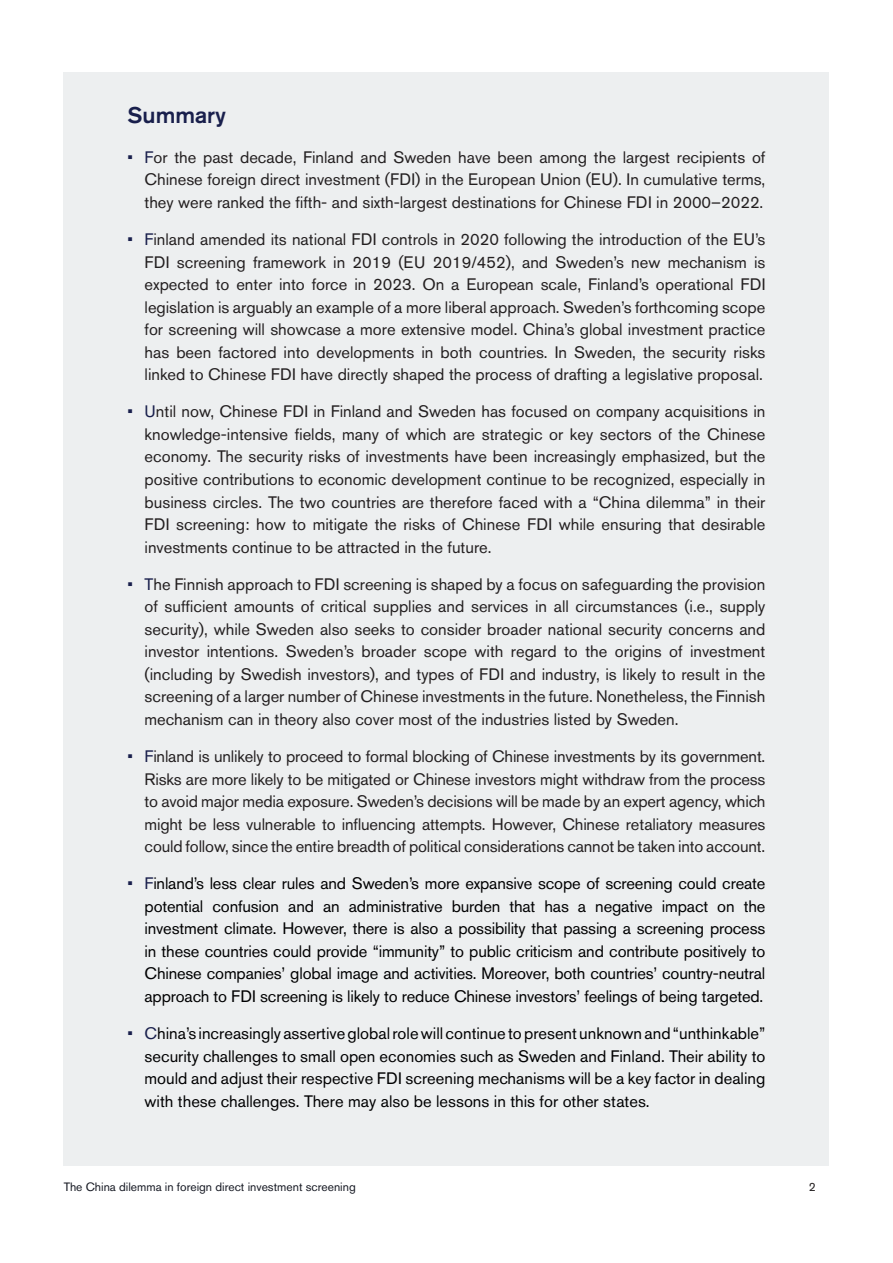
<style>
.page{position:relative;width:893px;height:1263px;background:#fff}
.page>*{position:absolute;margin:0;border:0;box-sizing:border-box;transform-origin:0 0}
.Rubrik_2{font:500 22.5px "Akzidenz Grotesk BE";color:#191f4c}
.t1{font:16.5px/22.5px "Akzidenz Grotesk BE";color:#231f20;text-align:justify}
.t2{font:16.5px/22.5px "Akzidenz Grotesk BE";letter-spacing:-.01em;color:#000001;text-align:justify}
.t3{font:12px "Akzidenz Grotesk BE";color:#161923}
.t4{font:12px "Akzidenz Grotesk BE";color:#231f20}
.s1{color:#191f4c}
</style>
<div class="page">
<div style="left:64px;top:72px;width:765px;height:1094px;background:#edeff0"></div>
<p class="Rubrik_2" style="left:128px;top:102px;width:100px">Summary</p>
<p class="t1" style="left:145px;top:146px;width:622px;text-indent:-17px"><span class="s1">• F</span>or the past decade, Finland and Sweden have been among the largest recipients of Chinese foreign direct investment (FDI) in the European Union (EU). In cumulative terms, they were ranked the fifth- and sixth-largest destinations for Chinese FDI in 2000–2022.</p>
<p class="t1" style="left:145px;top:228px;width:622px;text-indent:-17px"><span class="s1">• F</span>inland amended its national FDI controls in 2020 following the introduction of the EU’s FDI screening framework in 2019 (EU 2019/452), and Sweden’s new mechanism is expected to enter into force in 2023. On a European scale, Finland’s operational FDI legislation is arguably an example of a more liberal approach. Sweden’s forthcoming scope for screening will showcase a more extensive model. China’s global investment practice has been factored into developments in both countries. In Sweden, the security risks linked to Chinese FDI have directly shaped the process of drafting a legislative proposal.</p>
<p class="t1" style="left:145px;top:400px;width:622px;text-indent:-17px"><span class="s1">• U</span>ntil now, Chinese FDI in Finland and Sweden has focused on company acquisitions in knowledge-intensive fields, many of which are strategic or key sectors of the Chinese economy. The security risks of investments have been increasingly emphasized, but the positive contributions to economic development continue to be recognized, especially in business circles. The two countries are therefore faced with a “China dilemma” in their FDI screening: how to mitigate the risks of Chinese FDI while ensuring that desirable investments continue to be attracted in the future.</p>
<p class="t1" style="left:145px;top:573px;width:622px;text-indent:-17px"><span class="s1">• T</span>he Finnish approach to FDI screening is shaped by a focus on safeguarding the provision of sufficient amounts of critical supplies and services in all circumstances (i.e., supply security), while Sweden also seeks to consider broader national security concerns and investor intentions. Sweden’s broader scope with regard to the origins of investment (including by Swedish investors), and types of FDI and industry, is likely to result in the screening of a larger number of Chinese investments in the future. Nonetheless, the Finnish mechanism can in theory also cover most of the industries listed by Sweden.</p>
<p class="t1" style="left:145px;top:745px;width:622px;text-indent:-17px"><span class="s1">• F</span>inland is unlikely to proceed to formal blocking of Chinese investments by its government.<br>Risks are more likely to be mitigated or Chinese investors might withdraw from the process to avoid major media exposure. Sweden’s decisions will be made by an expert agency, which might be less vulnerable to influencing attempts. However, Chinese retaliatory measures could follow, since the entire breadth of political considerations cannot be taken into account.</p>
<p class="t2" style="left:145px;top:872px;width:622px;text-indent:-17px"><span class="s1">• F</span>inland’s less clear rules and Sweden’s more expansive scope of screening could create potential confusion and an administrative burden that has a negative impact on the investment climate. However, there is also a possibility that passing a screening process in these countries could provide “immunity” to public criticism and contribute positively to Chinese companies’ global image and activities. Moreover, both countries’ country-neutral approach to FDI screening is likely to reduce Chinese investors’ feelings of being targeted.</p>
<p class="t2" style="left:145px;top:1022px;width:622px;text-indent:-17px"><span class="s1">• C</span>hina’s increasingly assertive global role will continue to present unknown and “unthinkable” security challenges to small open economies such as Sweden and Finland. Their ability to mould and adjust their respective FDI screening mechanisms will be a key factor in dealing with these challenges. There may also be lessons in this for other states.</p>
<p class="t3" style="left:64px;top:1180px;width:293px">The China dilemma in foreign direct investment screening</p>
<p class="t4" style="left:809px;top:1180px;width:8px">2</p>
</div>
